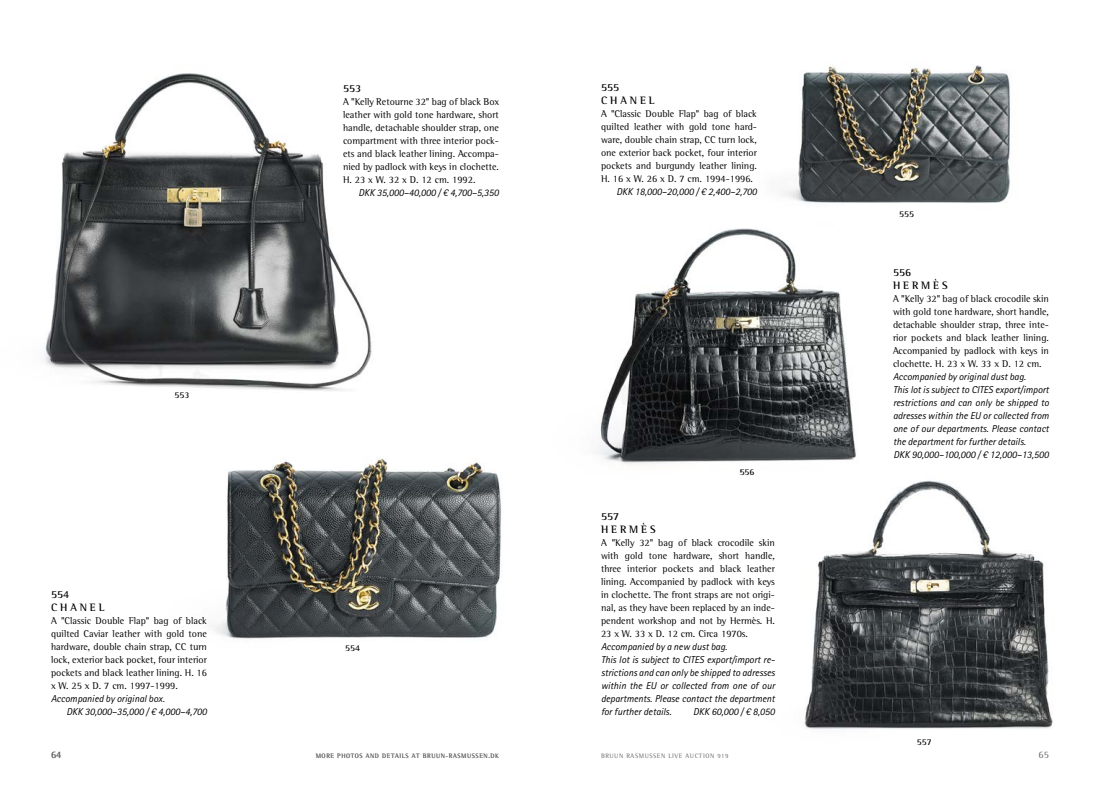
<style>
.page{position:relative;width:1100px;height:794px;background:#fff}
.page>*{position:absolute;margin:0;border:0;box-sizing:border-box;transform-origin:0 0}
.t1{font:700 11px/13px "Rotis Semi Serif Pro";letter-spacing:.26em;color:#000}
.t2{font:10px/13px "Rotis Semi Serif Pro";color:#000;text-align:justify}
.t3{font:italic 10px/13px "Rotis Sans Serif Pro";color:#000}
.t4{font:10px "Rotis Semi Serif Pro";color:#6a6a69}
.t5{font:700 9px "Rotis Semi Serif Pro";color:#000}
.t6{font:6.5px "Rotis Semi Serif Pro";letter-spacing:.095em;color:#6a6a69}
</style>
<div class="page">
<img style="left:782px;top:65px;width:228px;height:138px">
<img style="left:212px;top:458px;width:290px;height:181px">
<img style="left:595px;top:228px;width:261px;height:236px">
<img style="left:44px;top:73px;width:328px;height:318px">
<img style="left:742px;top:453px;width:311px;height:276px">
<p class="t5" style="left:175px;top:390px;width:17px">553</p>
<p class="t1" style="left:51px;top:587px;width:55px">554<br>CHANEL</p>
<p class="t2" style="left:51px;top:613px;width:157px">A "Classic Double Flap" bag of black quilted Caviar leather with gold tone hardware, double chain strap, CC turn lock, exterior back pocket, four interior pockets and black leather lining. H. 16 x W. 25 x D. 7 cm. 1997-1999.</p>
<p class="t3" style="left:67px;top:692px;width:142px;text-indent:-16px">Accompanied by original box.<br>DKK 30,000–35,000 / € 4,000–4,700</p>
<p class="t1" style="left:343px;top:81px;width:20px">553</p>
<p class="t2" style="left:343px;top:95px;width:157px">A "Kelly Retourne 32" bag of black Box leather with gold tone hardware, short handle, detachable shoulder strap, one compartment with three interior pock&shy;ets and black leather lining. Accompa&shy;nied by padlock with keys in clochette.<br>H. 23 x W. 32 x D. 12 cm. 1992.</p>
<p class="t3" style="left:359px;top:186px;width:142px">DKK 35,000–40,000 / € 4,700–5,350</p>
<p class="t5" style="left:345px;top:642px;width:17px">554</p>
<p class="t4" style="left:51px;top:749px;width:12px">64</p>
<p class="t6" style="left:316px;top:752px;width:185px">MORE PHOTOS AND DETAILS AT BRUUN-RASMUSSEN.DK</p>
<p class="t1" style="left:601px;top:81px;width:55px">555<br>CHANEL</p>
<p class="t2" style="left:601px;top:108px;width:157px">A "Classic Double Flap" bag of black quilted leather with gold tone hard&shy;ware, double chain strap, CC turn lock, one exterior back pocket, four interior pockets and burgundy leather lining.<br>H. 16 x W. 26 x D. 7 cm. 1994-1996.</p>
<p class="t3" style="left:616px;top:186px;width:142px">DKK 18,000–20,000 / € 2,400–2,700</p>
<p class="t5" style="left:739px;top:467px;width:17px">556</p>
<p class="t1" style="left:601px;top:509px;width:56px">557<br>HERMÈS</p>
<p class="t2" style="left:601px;top:535px;width:175px">A "Kelly 32" bag of black crocodile skin with gold tone hardware, short handle, three interior pockets and black leather lining. Accompanied by padlock with keys in clochette. The front straps are not origi&shy;nal, as they have been replaced by an inde&shy;pendent workshop and not by Hermès. H.<br>23 x W. 33 x D. 12 cm. Circa 1970s.</p>
<p class="t3" style="left:601px;top:640px;width:175px">Accompanied by a new dust bag.<br>This lot is subject to CITES export/import re&shy;strictions and can only be shipped to adresses within the EU or collected from one of our departments. Please contact the department for further details.</p>
<p class="t3" style="left:693px;top:705px;width:83px">DKK 60,000 / € 8,050</p>
<p class="t5" style="left:899px;top:208px;width:17px">555</p>
<p class="t1" style="left:893px;top:265px;width:56px">556<br>HERMÈS</p>
<p class="t2" style="left:893px;top:292px;width:157px">A "Kelly 32" bag of black crocodile skin with gold tone hardware, short handle, detachable shoulder strap, three inte&shy;rior pockets and black leather lining.<br>Accompanied by padlock with keys in clochette. H. 23 x W. 33 x D. 12 cm.</p>
<p class="t3" style="left:893px;top:370px;width:157px">Accompanied by original dust bag.<br>This lot is subject to CITES export/import restrictions and can only be shipped to adresses within the EU or collected from one of our departments. Please contact the department for further details.<br>DKK 90,000–100,000 / € 12,000–13,500</p>
<p class="t5" style="left:917px;top:736px;width:17px">557</p>
<p class="t6" style="left:601px;top:752px;width:129px">BRUUN RASMUSSEN LIVE AUCTION 919</p>
<p class="t4" style="left:1038px;top:749px;width:12px">65</p>
</div>
